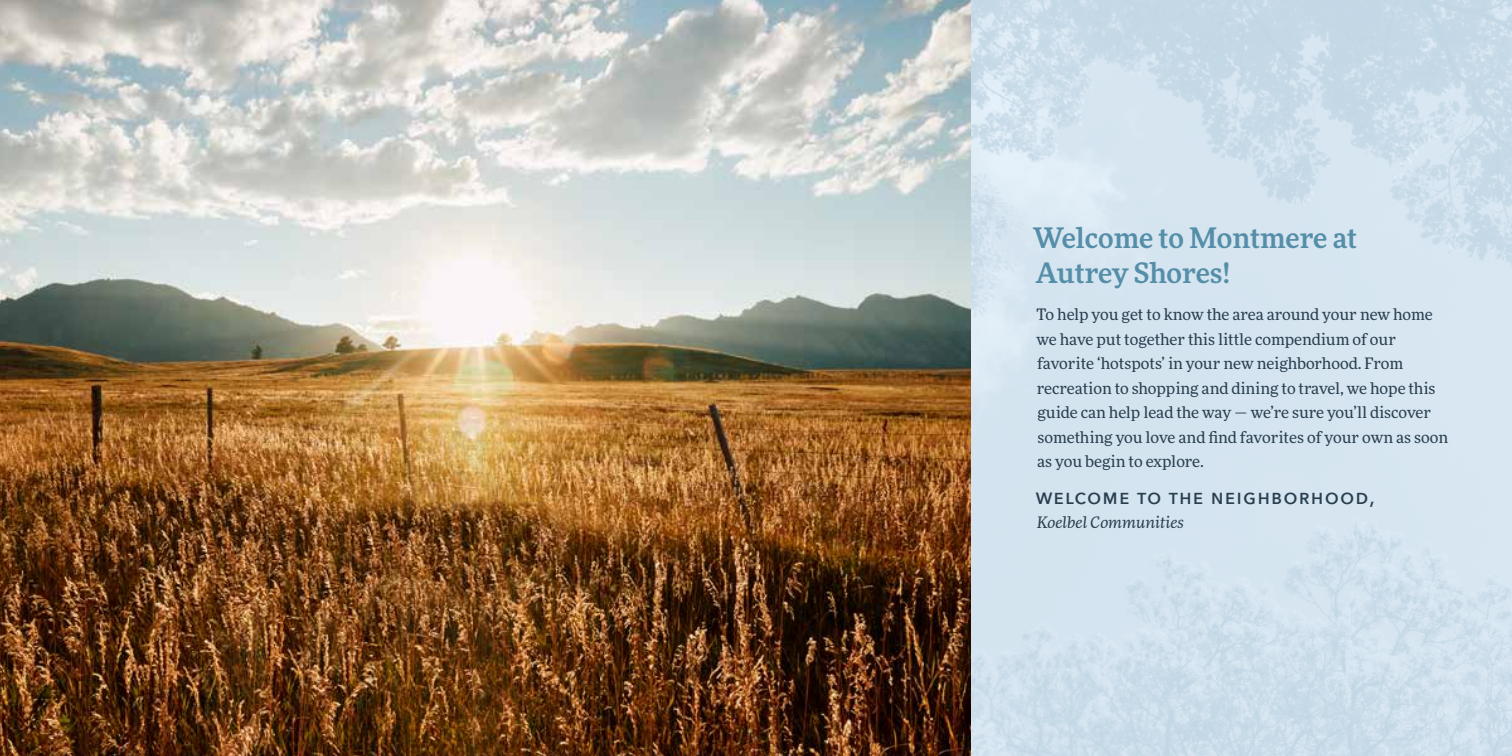
<style>
.page{position:relative;width:1512px;height:756px;background:#fff}
.page>*{position:absolute;margin:0;border:0;box-sizing:border-box;transform-origin:0 0}
.t1{font:500 28px/35px "More Pro";color:#558ea8}
.t2{font:500 21px "Avenir Next";letter-spacing:.05em;color:#293f4f}
.t3{font:15.75px/24.5px "More Pro";color:#293f4f}
.t4{font:italic 15.75px "More Pro";color:#293f4f}
</style>
<div class="page">
<img style="left:0;top:0;width:1512px;height:756px">
<h1 class="t1" style="left:1033px;top:219px;width:326px">Welcome to Montmere at<br>Autrey Shores!</h1>
<p class="t3" style="left:1036px;top:301px;width:413px">To help you get to know the area around your new home we have put together this little compendium of our favorite ‘hotspots’ in your new neighborhood. From recreation to shopping and dining to travel, we hope this guide can help lead the way — we’re sure you’ll discover something you love and find favorites of your own as soon as you begin to explore.</p>
<h2 class="t2" style="left:1036px;top:479px;width:341px">Welcome to the neighborhood,</h2>
<p class="t4" style="left:1037px;top:512px;width:149px">Koelbel Communities</p>
</div>
